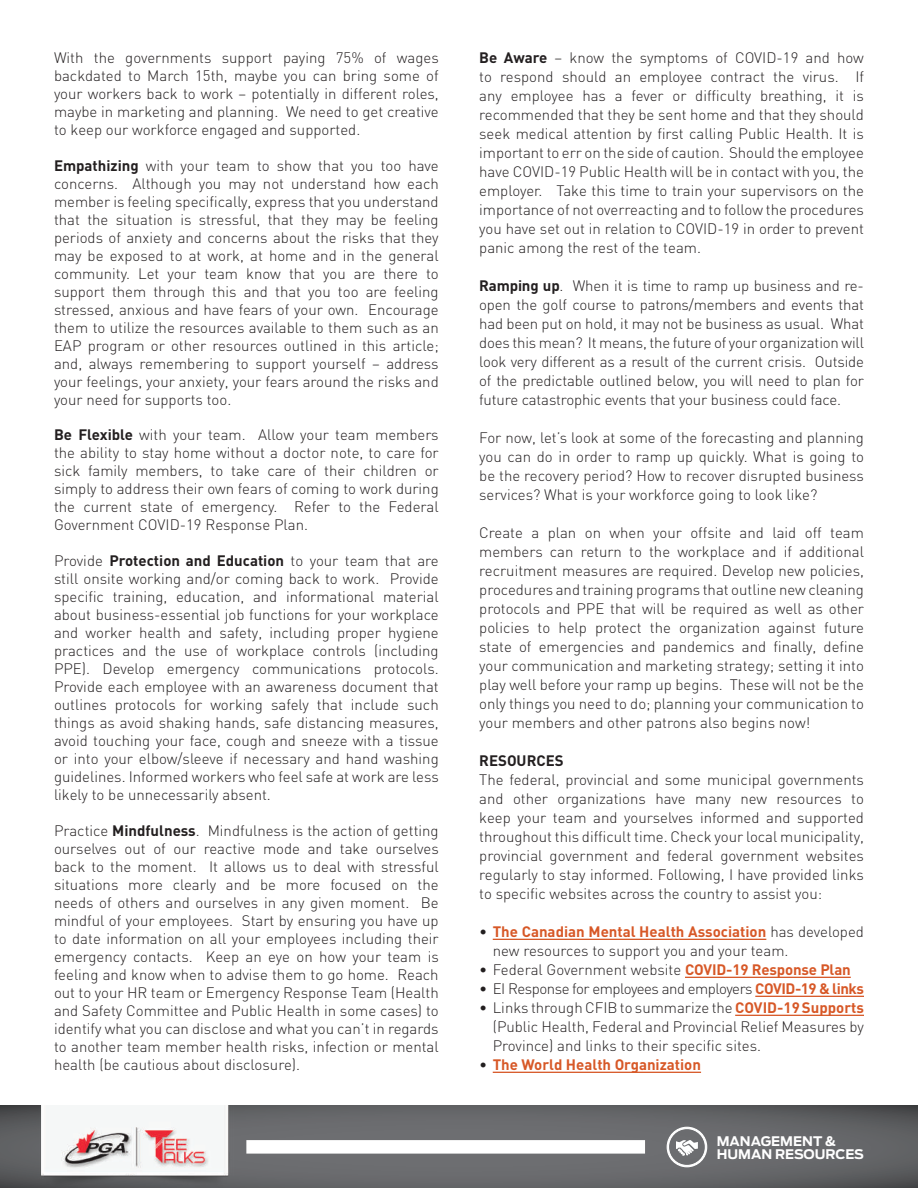
<style>
.page{position:relative;width:918px;height:1188px;background:#fff}
.page>*{position:absolute;margin:0;border:0;box-sizing:border-box;transform-origin:0 0}
.t1{font:300 15px/18px "DIN";color:#231f20;text-align:justify}
.t2{font:300 15px "DIN";letter-spacing:-.03em;color:#231f20}
.t3{font:700 15px "DIN";color:#d75827}
.t4{font:700 15px "DIN";color:#231f20}
.t5{font:700 13.2px/13.2px "Antenna";color:#fff}
.s1{font-weight:700}
.s2{font-weight:700;color:#d75827}
.s3{font-weight:300;color:#231f20}
</style>
<div class="page">
<svg style="left:0;top:1106px;width:918px;height:82px;background:#656668"></svg>
<img style="left:17px;top:1106px;width:236px;height:82px">
<hr style="left:493px;top:939px;width:273px;height:1px;background:#d75827">
<hr style="left:685px;top:977px;width:166px;height:1px;background:#d75827">
<hr style="left:755px;top:996px;width:109px;height:1px;background:#d75827">
<hr style="left:735px;top:1015px;width:129px;height:1px;background:#d75827">
<hr style="left:493px;top:1072px;width:208px;height:1px;background:#d75827">
<div style="left:246px;top:1140px;width:399px;height:14px;background:#fff"></div>
<svg style="left:666px;top:1126px;width:42px;height:42px"></svg>
<p class="t1" style="left:54px;top:49px;width:386px">With the governments support paying 75% of wages backdated to March 15th, maybe you can bring some of your workers back to work – potentially in different roles, maybe in marketing and planning. We need to get creative to keep our workforce engaged and supported.</p>
<p class="t1" style="left:54px;top:157px;width:386px"><span class="s1">Empathizing</span> with your team to show that you too have concerns. Although you may not understand how each member is feeling specifically, express that you understand that the situation is stressful, that they may be feeling periods of anxiety and concerns about the risks that they may be exposed to at work, at home and in the general community. Let your team know that you are there to support them through this and that you too are feeling stressed, anxious and have fears of your own. Encourage them to utilize the resources available to them such as an EAP program or other resources outlined in this article; and, always remembering to support yourself – address your feelings, your anxiety, your fears around the risks and your need for supports too.</p>
<p class="t1" style="left:54px;top:425px;width:386px"><span class="s1">Be Flexible</span> with your team. Allow your team members the ability to stay home without a doctor note, to care for sick family members, to take care of their children or simply to address their own fears of coming to work during the current state of emergency. Refer to the Federal Government COVID-19 Response Plan.</p>
<p class="t1" style="left:54px;top:551px;width:386px">Provide <span class="s1">Protection and Education</span> to your team that are still onsite working and/or coming back to work. Provide specific training, education, and informational material about business-essential job functions for your workplace and worker health and safety, including proper hygiene practices and the use of workplace controls (including PPE). Develop emergency communications protocols.<br>Provide each employee with an awareness document that outlines protocols for working safely that include such things as avoid shaking hands, safe distancing measures, avoid touching your face, cough and sneeze with a tissue or into your elbow/sleeve if necessary and hand washing guidelines. Informed workers who feel safe at work are less likely to be unnecessarily absent.</p>
<p class="t1" style="left:54px;top:822px;width:386px">Practice <span class="s1">Mindfulness</span>. Mindfulness is the action of getting ourselves out of our reactive mode and take ourselves back to the moment. It allows us to deal with stressful situations more clearly and be more focused on the needs of others and ourselves in any given moment. Be mindful of your employees. Start by ensuring you have up to date information on all your employees including their emergency contacts. Keep an eye on how your team is feeling and know when to advise them to go home. Reach out to your HR team or Emergency Response Team (Health and Safety Committee and Public Health in some cases) to identify what you can disclose and what you can’t in regards to another team member health risks, infection or mental health (be cautious about disclosure).</p>
<p class="t1" style="left:479px;top:48px;width:386px;line-height:19px"><span class="s1">Be Aware</span> – know the symptoms of COVID-19 and how to respond should an employee contract the virus. If any employee has a fever or difficulty breathing, it is recommended that they be sent home and that they should seek medical attention by first calling Public Health. It is important to err on the side of caution. Should the employee have COVID-19 Public Health will be in contact with you, the employer. Take this time to train your supervisors on the importance of not overreacting and to follow the procedures you have set out in relation to COVID-19 in order to prevent panic among the rest of the team.</p>
<p class="t1" style="left:479px;top:276px;width:386px;line-height:19px"><span class="s1">Ramping up</span>. When it is time to ramp up business and re&shy;open the golf course to patrons/members and events that had been put on hold, it may not be business as usual. What does this mean? It means, the future of your organization will look very different as a result of the current crisis. Outside of the predictable outlined below, you will need to plan for future catastrophic events that your business could face.</p>
<p class="t1" style="left:479px;top:428px;width:386px;line-height:19px">For now, let’s look at some of the forecasting and planning you can do in order to ramp up quickly. What is going to be the recovery period? How to recover disrupted business services? What is your workforce going to look like?</p>
<p class="t1" style="left:479px;top:523px;width:386px;line-height:19px">Create a plan on when your offsite and laid off team members can return to the workplace and if additional recruitment measures are required. Develop new policies, procedures and training programs that outline new cleaning protocols and PPE that will be required as well as other policies to help protect the organization against future state of emergencies and pandemics and finally, define your communication and marketing strategy; setting it into play well before your ramp up begins. These will not be the only things you need to do; planning your communication to your members and other patrons also begins now!</p>
<p class="t4" style="left:479px;top:751px;width:86px">RESOURCES</p>
<p class="t1" style="left:479px;top:770px;width:386px;line-height:19px">The federal, provincial and some municipal governments and other organizations have many new resources to keep your team and yourselves informed and supported throughout this difficult time. Check your local municipality, provincial government and federal government websites regularly to stay informed. Following, I have provided links to specific websites across the country to assist you:</p>
<p class="t1" style="left:493px;top:922px;width:373px;line-height:19px;text-indent:-14px">• <span class="s2">The Canadian Mental Health Association</span> has developed new resources to support you and your team.</p>
<p class="t1" style="left:479px;top:961px;width:373px">• Federal Government website <span class="s2">COVID-19 Response Plan</span></p>
<p class="t2" style="left:479px;top:979px;width:386px">• EI Response for employees and employers <span class="s2">COVID-19 &amp; links</span></p>
<p class="t1" style="left:493px;top:998px;width:373px;line-height:19px;text-indent:-14px">• Links through CFIB to summarize the <span class="s2">COVID-19 Supports </span>(Public Health, Federal and Provincial Relief Measures by Province) and links to their specific sites.</p>
<p class="t3" style="left:479px;top:1055px;width:223px"><span class="s3">•</span> The World Health Organization</p>
<p class="t5" style="left:717px;top:1134px;width:149px">MANAGEMENT &amp;<br>HUMAN RESOURCES</p>
</div>
